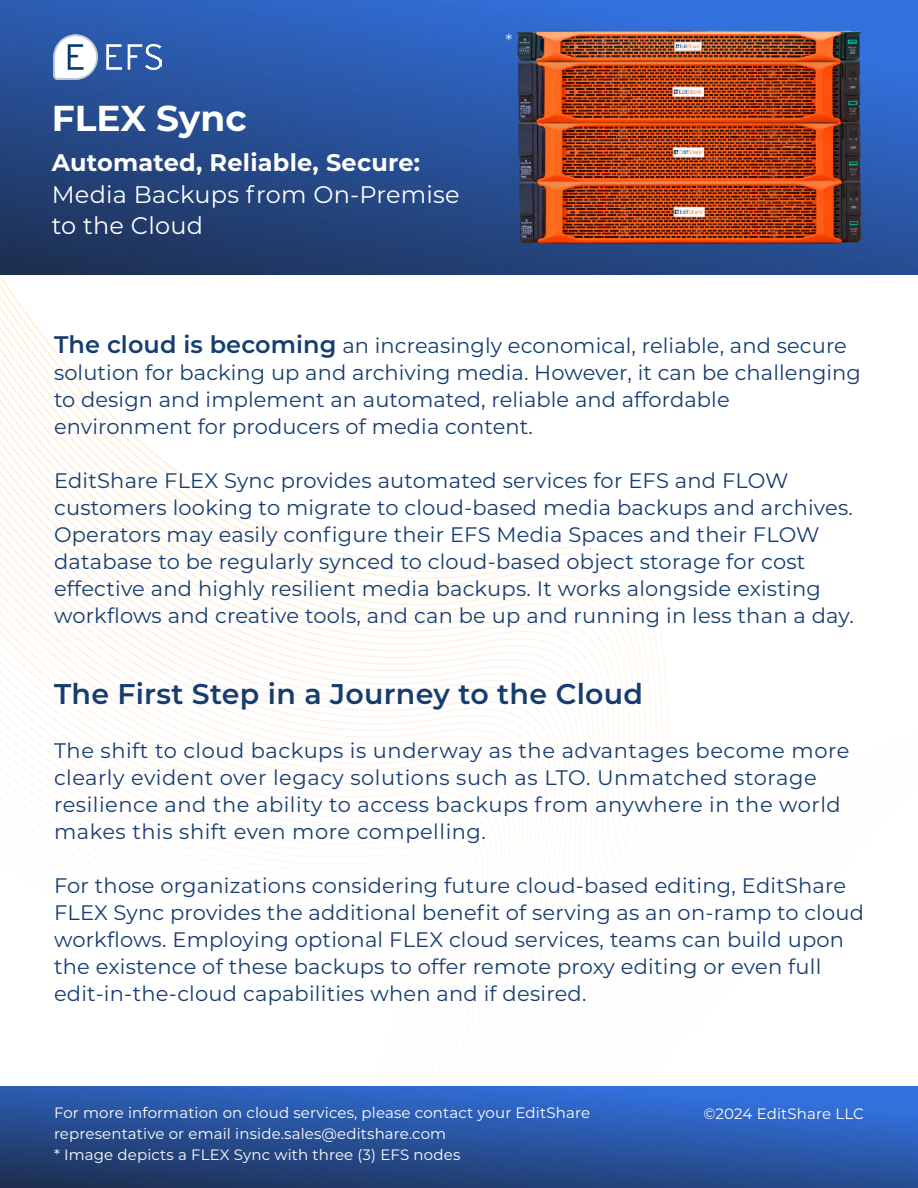
<style>
.page{position:relative;width:918px;height:1188px;background:#fff}
.page>*{position:absolute;margin:0;border:0;box-sizing:border-box;transform-origin:0 0}
.t1{font:700 36px "Montserrat";color:#fff}
.t2{font:600 28.5px "Montserrat";letter-spacing:.01em;color:#163d6f}
.t3{font:24px "Montserrat";letter-spacing:.01em;color:#fff}
.t4{font:700 24px "Montserrat";letter-spacing:.01em;color:#fff}
.t5{font:21px/27px "Montserrat";letter-spacing:.01em;color:#163d6f}
.t6{font:18px "Montserrat";color:#dce7ef}
.t7{font:15px "Montserrat";letter-spacing:.01em;color:#fff}
.s1{font-weight:600;font-size:24px}
</style>
<div class="page">
<img style="left:100px;top:274px;width:818px;height:573px">
<img style="left:0;top:1086px;width:918px;height:102px">
<img style="left:0;top:0;width:918px;height:274px">
<img style="left:54px;top:35px;width:108px;height:45px">
<img style="left:513px;top:25px;width:351px;height:225px">
<p class="t1" style="left:52px;top:92px;width:197px">FLEX Sync</p>
<p class="t4" style="left:52px;top:145px;width:370px">Automated, Reliable, Secure:</p>
<p class="t3" style="left:52px;top:178px;width:409px">Media Backups from On-Premise</p>
<p class="t3" style="left:52px;top:209px;width:153px">to the Cloud</p>
<p class="t6" style="left:506px;top:28px;width:8px">*</p>
<p class="t5" style="left:54px;top:331px;width:794px"><span class="s1">The cloud is becoming</span> an increasingly economical, reliable, and secure</p>
<p class="t5" style="left:54px;top:358px;width:809px">solution for backing up and archiving media. However, it can be challenging to design and implement an automated, reliable and affordable</p>
<p class="t5" style="left:54px;top:412px;width:481px">environment for producers of media content.</p>
<p class="t5" style="left:54px;top:466px;width:736px">EditShare FLEX Sync provides automated services for EFS and FLOW</p>
<p class="t5" style="left:54px;top:493px;width:801px">customers looking to migrate to cloud-based media backups and archives.<br>Operators may easily configure their EFS Media Spaces and their FLOW database to be regularly synced to cloud-based object storage for cost effective and highly resilient media backups. It works alongside existing workflows and creative tools, and can be up and running in less than a day.</p>
<p class="t2" style="left:54px;top:674px;width:591px">The First Step in a Journey to the Cloud</p>
<p class="t5" style="left:54px;top:736px;width:797px">The shift to cloud backups is underway as the advantages become more clearly evident over legacy solutions such as LTO. Unmatched storage resilience and the ability to access backups from anywhere in the world makes this shift even more compelling.</p>
<p class="t5" style="left:54px;top:871px;width:812px">For those organizations considering future cloud-based editing, EditShare FLEX Sync provides the additional benefit of serving as an on-ramp to cloud workflows. Employing optional FLEX cloud services, teams can build upon the existence of these backups to offer remote proxy editing or even full</p>
<p class="t5" style="left:54px;top:979px;width:534px">edit-in-the-cloud capabilities when and if desired.</p>
<p class="t7" style="left:54px;top:1102px;width:538px">For more information on cloud services, please contact your EditShare</p>
<p class="t7" style="left:54px;top:1123px;width:394px">representative or email inside.sales@editshare.com</p>
<p class="t7" style="left:54px;top:1144px;width:408px">* Image depicts a FLEX Sync with three (3) EFS nodes</p>
<p class="t7" style="left:703px;top:1104px;width:162px">©2024 EditShare LLC</p>
</div>
